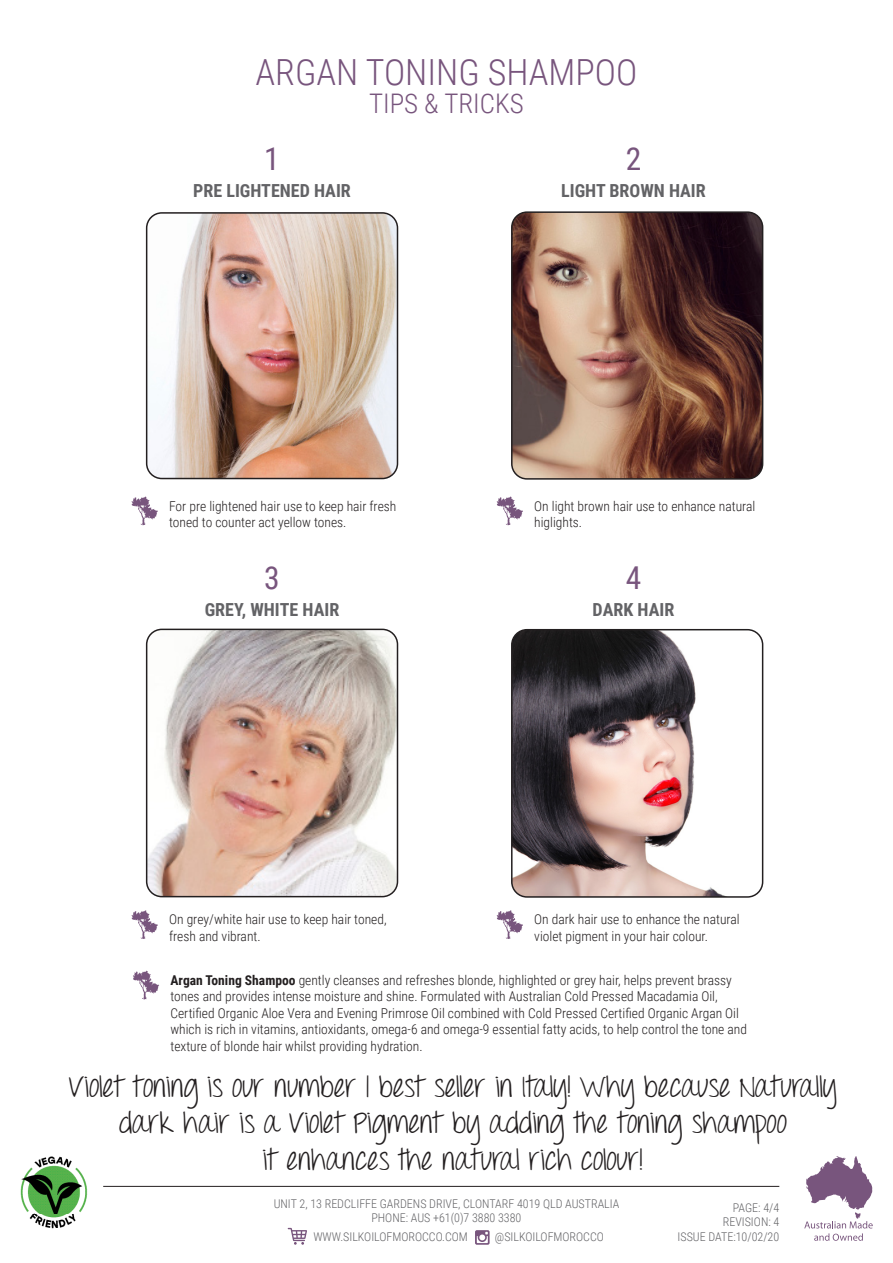
<style>
.page{position:relative;width:893px;height:1263px;background:#fff}
.page>*{position:absolute;margin:0;border:0;box-sizing:border-box;transform-origin:0 0}
.t1{font:300 36px "Roboto Condensed";color:#78557d}
.t2{font:31.5px "Roboto Condensed";color:#78557d}
.t3{font:30px/36px "Throw My Hands Upinthe Air";color:#231f20;text-align:center}
.t4{font:300 27px "Roboto Condensed";color:#78557d}
.t5{font:700 18px "Roboto Condensed";color:#636366}
.t6{font:300 13.5px/16.5px "Roboto Condensed";color:#231f20}
.t7{font:300 12px "Roboto Condensed";color:#636366}
.s1{font-weight:700}
</style>
<div class="page">
<svg style="left:804px;top:1156px;width:69px;height:85px"></svg>
<hr style="left:103px;top:1186px;width:676px;height:1px;background:#231f20">
<svg style="left:475px;top:1230px;width:15px;height:15px"></svg>
<svg style="left:288px;top:1228px;width:19px;height:17px"></svg>
<img style="left:20px;top:1156px;width:68px;height:73px">
<img style="left:147px;top:213px;width:250px;height:265px">
<div style="left:146px;top:212px;width:252px;height:267px;border:2px solid #231f20;border-radius:15px"></div>
<img style="left:147px;top:629px;width:250px;height:268px">
<div style="left:146px;top:629px;width:252px;height:268px;border:2px solid #231f20;border-radius:15px"></div>
<img style="left:514px;top:214px;width:249px;height:265px">
<div style="left:511px;top:211px;width:252px;height:269px;border:2px solid #231f20;border-radius:15px"></div>
<img style="left:512px;top:630px;width:251px;height:267px">
<div style="left:511px;top:629px;width:252px;height:269px;border:2px solid #231f20;border-radius:15px"></div>
<svg style="left:133px;top:970px;width:26px;height:29px"></svg>
<svg style="left:132px;top:910px;width:26px;height:29px"></svg>
<svg style="left:132px;top:496px;width:26px;height:29px"></svg>
<svg style="left:497px;top:910px;width:26px;height:29px"></svg>
<svg style="left:497px;top:496px;width:26px;height:29px"></svg>
<p class="t1" style="left:256px;top:46px;width:383px">ARGAN TONING SHAMPOO</p>
<p class="t4" style="left:369px;top:84px;width:156px">TIPS &amp; TRICKS</p>
<p class="t2" style="left:264px;top:136px;width:17px">1</p>
<p class="t2" style="left:626px;top:136px;width:17px">2</p>
<p class="t5" style="left:193px;top:178px;width:159px">PRE LIGHTENED HAIR</p>
<p class="t5" style="left:561px;top:178px;width:146px">LIGHT BROWN HAIR</p>
<p class="t6" style="left:169px;top:497px;width:229px">For pre lightened hair use to keep hair fresh toned to counter act yellow tones.</p>
<p class="t6" style="left:534px;top:497px;width:222px">On light brown hair use to enhance natural higlights.</p>
<p class="t2" style="left:264px;top:556px;width:17px">3</p>
<p class="t2" style="left:626px;top:556px;width:17px">4</p>
<p class="t5" style="left:205px;top:597px;width:136px">GREY, WHITE HAIR</p>
<p class="t5" style="left:593px;top:597px;width:83px">DARK HAIR</p>
<p class="t6" style="left:169px;top:911px;width:219px">On grey/white hair use to keep hair toned, fresh and vibrant.</p>
<p class="t6" style="left:534px;top:911px;width:207px">On dark hair use to enhance the natural violet pigment in your hair colour.</p>
<p class="t6" style="left:170px;top:971px;width:578px"><span class="s1">Argan Toning Shampoo</span> gently cleanses and refreshes blonde, highlighted or grey hair, helps prevent brassy tones and provides intense moisture and shine. Formulated with Australian Cold Pressed Macadamia Oil, Certified Organic Aloe Vera and Evening Primrose Oil combined with Cold Pressed Certified Organic Argan Oil which is rich in vitamins, antioxidants, omega-6 and omega-9 essential fatty acids, to help control the tone and texture of blonde hair whilst providing hydration.</p>
<p class="t3" style="left:69px;top:1072px;width:769px">Violet toning is our number 1 best seller in Italy! Why because Naturally dark hair is a Violet Pigment by adding the toning shampoo<br>it enhances the natural rich colour!</p>
<p class="t7" style="left:274px;top:1195px;width:347px">UNIT 2, 13 REDCLIFFE GARDENS DRIVE, CLONTARF 4019 QLD AUSTRALIA</p>
<p class="t7" style="left:371px;top:1209px;width:151px">PHONE: AUS +61(0)7 3880 3380</p>
<p class="t7" style="left:313px;top:1228px;width:156px">WWW.SILKOILOFMOROCCO.COM</p>
<p class="t7" style="left:495px;top:1228px;width:110px">@SILKOILOFMOROCCO</p>
<p class="t7" style="left:733px;top:1199px;width:48px">PAGE: 4/4</p>
<p class="t7" style="left:723px;top:1214px;width:58px">REVISION: 4</p>
<p class="t7" style="left:678px;top:1228px;width:103px">ISSUE DATE:10/02/20</p>
</div>
